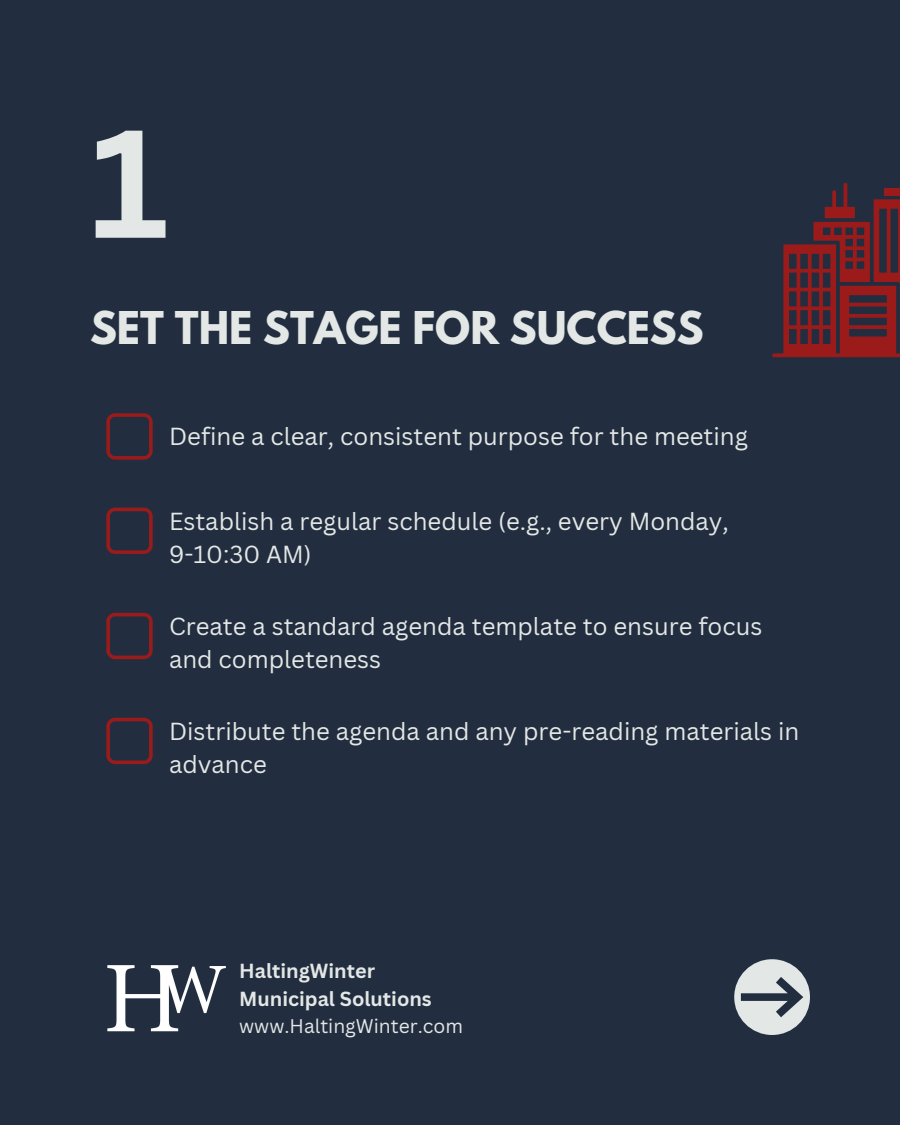
<style>
.page{position:relative;width:900px;height:1125px;background:#222e40}
.page>*{position:absolute;margin:0;border:0;box-sizing:border-box;transform-origin:0 0}
.t1{font:700 150px "Canva Sans";color:#e3e7e5}
.t2{font:700 40px "League Spartan";color:#e3e7e5}
.t3{font:24px/33px "Canva Sans";color:#e3e7e5}
.t4{font:700 19.9px/27.7px "Canva Sans";color:#e3e7e5}
.t5{font:19.2px "Canva Sans";color:#e3e7e5}
</style>
<div class="page">
<div style="left:734px;top:959px;width:76px;height:76px;background:#e3e7e5;border-radius:50%"></div>
<svg style="left:741px;top:977px;width:62px;height:40px"></svg>
<img style="left:107px;top:965px;width:119px;height:67px">
<svg style="left:772px;top:183px;width:128px;height:174px"></svg>
<svg style="left:106px;top:508px;width:47px;height:46px"></svg>
<svg style="left:106px;top:613px;width:47px;height:46px"></svg>
<svg style="left:106px;top:718px;width:47px;height:46px"></svg>
<svg style="left:106px;top:413px;width:47px;height:47px"></svg>
<p class="t1" style="left:90px;top:78px;width:80px">1</p>
<h1 class="t2" style="left:90px;top:308px;width:615px">SET THE STAGE FOR SUCCESS</h1>
<h2 class="t3" style="left:169px;top:419px;width:580px">Define a clear, consistent purpose for the meeting</h2>
<p class="t3" style="left:169px;top:504px;width:561px">Establish a regular schedule (e.g., every Monday,<br>9-10:30 AM)</p>
<h2 class="t3" style="left:169px;top:610px;width:595px">Create a standard agenda template to ensure focus and completeness</h2>
<p class="t3" style="left:169px;top:714px;width:632px">Distribute the agenda and any pre-reading materials in advance</p>
<h2 class="t4" style="left:239px;top:957px;width:194px">HaltingWinter<br>Municipal Solutions</h2>
<p class="t5" style="left:239px;top:1012px;width:225px">www.HaltingWinter.com</p>
</div>
